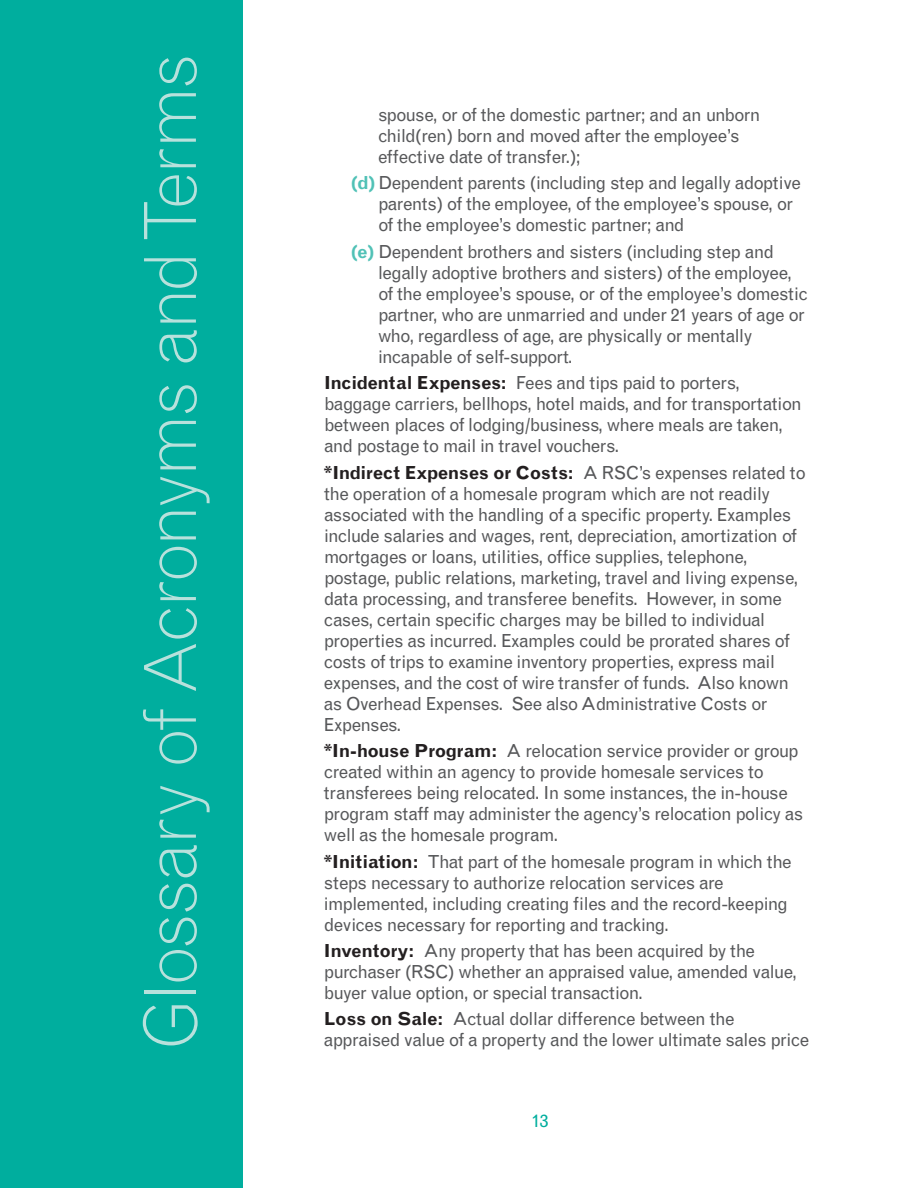
<style>
.page{position:relative;width:918px;height:1188px;background:#fff}
.page>*{position:absolute;margin:0;border:0;box-sizing:border-box;transform-origin:0 0}
.t1{font:300 72px "Grotesque MT Std";letter-spacing:-.03em;color:#b8e1dc}
.t2{font:18px/21px "Grotesque MT Std";letter-spacing:-.035em;color:#57585a}
.t3{font:18px "Grotesque MT Std";color:#00ae9e}
.s1{font-family:"Grotesque";font-weight:700;color:#50c1b6}
.s2{font-weight:700;color:#231f20}
</style>
<div class="page">
<div style="left:0;top:0;width:243px;height:1188px;background:#00ae9e"></div>
<h1 class="t1" style="left:144px;top:1050px;width:997px;rotate:-90deg">Glossary of Acronyms andTerms</h1>
<p class="t2" style="left:378px;top:106px;width:384px">spouse, or of the domestic partner; and an unborn child(ren) born and moved after the employee’s effective date of transfer.);</p>
<p class="t2" style="left:378px;top:174px;width:424px;text-indent:-27px"><span class="s1">(d)</span> Dependent parents (including step and legally adoptive parents) of the employee, of the employee’s spouse, or of the employee’s domestic partner; and</p>
<p class="t2" style="left:378px;top:243px;width:432px;text-indent:-27px"><span class="s1">(e)</span> Dependent brothers and sisters (including step and legally adoptive brothers and sisters) of the employee, of the employee’s spouse, or of the employee’s domestic partner, who are unmarried and under 21 years of age or who, regardless of age, are physically or mentally incapable of self-support.</p>
<p class="t2" style="left:324px;top:374px;width:479px"><span class="s2">Incidental Expenses:</span> Fees and tips paid to porters, baggage carriers, bellhops, hotel maids, and for transportation between places of lodging/business, where meals are taken, and postage to mail in travel vouchers.</p>
<p class="t2" style="left:324px;top:463px;width:484px"><span class="s2">*Indirect Expenses or Costs:</span> A RSC’s expenses related to the operation of a homesale program which are not readily associated with the handling of a specific property. Examples include salaries and wages, rent, depreciation, amortization of mortgages or loans, utilities, office supplies, telephone, postage, public relations, marketing, travel and living expense, data processing, and transferee benefits. However, in some cases, certain specific charges may be billed to individual properties as incurred. Examples could be prorated shares of costs of trips to examine inventory properties, express mail expenses, and the cost of wire transfer of funds. Also known as Overhead Expenses. See also Administrative Costs or Expenses.</p>
<p class="t2" style="left:324px;top:742px;width:481px"><span class="s2">*In-house Program:</span> A relocation service provider or group created within an agency to provide homesale services to transferees being relocated. In some instances, the in-house program staff may administer the agency’s relocation policy as well as the homesale program.</p>
<p class="t2" style="left:324px;top:852px;width:469px"><span class="s2">*Initiation:</span> That part of the homesale program in which the steps necessary to authorize relocation services are implemented, including creating files and the record-keeping devices necessary for reporting and tracking.</p>
<p class="t2" style="left:324px;top:942px;width:475px"><span class="s2">Inventory:</span> Any property that has been acquired by the purchaser (RSC) whether an appraised value, amended value, buyer value option, or special transaction.</p>
<p class="t2" style="left:324px;top:1010px;width:412px"><span class="s2">Loss on Sale:</span> Actual dollar difference between the</p>
<p class="t2" style="left:324px;top:1031px;width:487px">appraised value of a property and the lower ultimate sales price</p>
<p class="t3" style="left:531px;top:1115px;width:19px">13</p>
</div>
